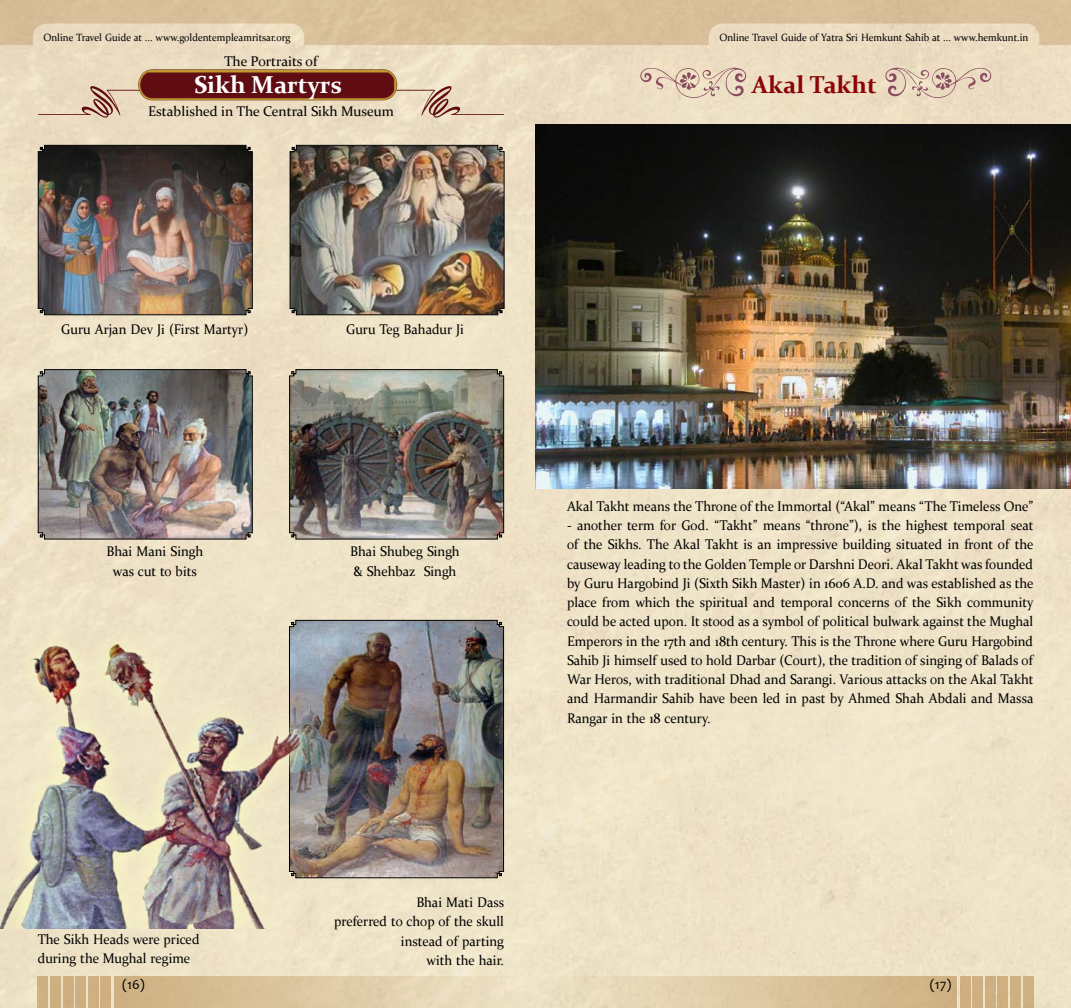
<style>
.page{position:relative;width:1071px;height:1008px;background:#fff}
.page>*{position:absolute;margin:0;border:0;box-sizing:border-box;transform-origin:0 0}
.t1{font:700 24.5px "Constantia";color:#fff}
.t2{font:700 24.5px "Constantia";color:#8b0304}
.t3{font:14px/19.2px "Constantia";color:#000;scale:.95 1}
.t4{font:14px "Constantia";color:#000}
.t5{font:14px "Candara";color:#000}
.t6{font:10.5px "Constantia";color:#000;scale:.95 1}
</style>
<div class="page">
<div style="left:0;top:45px;width:1071px;height:963px;background:#eee3c7"></div>
<svg style="left:0;top:0;width:1071px;height:45px;background:#dec7a4"></svg>
<div style="left:536px;top:976px;width:421px;height:32px;background:linear-gradient(to right,#eee3c7,#ceb081)"></div>
<div style="left:114px;top:976px;width:422px;height:32px;background:linear-gradient(to right,#cdaf80,#efe5ca)"></div>
<div style="left:960px;top:976px;width:10px;height:32px;background:#ceb081"></div>
<div style="left:973px;top:976px;width:10px;height:32px;background:#ceb081"></div>
<div style="left:985px;top:976px;width:10px;height:32px;background:#ceb081"></div>
<div style="left:998px;top:976px;width:10px;height:32px;background:#ceb081"></div>
<div style="left:1011px;top:976px;width:10px;height:32px;background:#cfb082"></div>
<div style="left:1023px;top:976px;width:10px;height:32px;background:#cfb082"></div>
<div style="left:101px;top:976px;width:10px;height:32px;background:#ceaf81"></div>
<div style="left:88px;top:976px;width:10px;height:32px;background:#ceaf81"></div>
<div style="left:76px;top:976px;width:10px;height:32px;background:#ceaf81"></div>
<div style="left:63px;top:976px;width:10px;height:32px;background:#cdae80"></div>
<div style="left:50px;top:976px;width:10px;height:32px;background:#cdaf80"></div>
<div style="left:38px;top:976px;width:10px;height:32px;background:#ceaf81"></div>
<svg style="left:640px;top:67px;width:107px;height:31px;background:#dcc6b2"></svg>
<svg style="left:884px;top:67px;width:107px;height:31px;background:#dbc3b1"></svg>
<img style="left:536px;top:124px;width:535px;height:365px">
<img style="left:37px;top:144px;width:216px;height:172px">
<img style="left:37px;top:369px;width:216px;height:171px">
<img style="left:289px;top:369px;width:216px;height:171px">
<img style="left:289px;top:144px;width:216px;height:172px">
<img style="left:289px;top:619px;width:215px;height:260px">
<svg style="left:38px;top:69px;width:466px;height:50px;background:#bc9782"></svg>
<img style="left:0;top:627px;width:319px;height:302px">
<p class="t6" style="left:43px;top:30px;width:262px">Online Travel Guide at ... www.goldentempleamritsar.org</p>
<p class="t6" style="left:719px;top:30px;width:327px">Online Travel Guide of Yatra Sri Hemkunt Sahib at ... www.hemkunt.in</p>
<p class="t4" style="left:224px;top:51px;width:95px">The Portraits of</p>
<h1 class="t1" style="left:194px;top:68px;width:149px">Sikh Martyrs</h1>
<p class="t4" style="left:148px;top:102px;width:247px">Established in The Central Sikh Museum</p>
<p class="t3" style="left:61px;top:319px;width:198px">Guru Arjan Dev Ji (First Martyr)</p>
<p class="t3" style="left:346px;top:319px;width:125px">Guru Teg Bahadur Ji</p>
<p class="t3" style="left:107px;top:541px;width:103px;text-align:center">Bhai Mani Singh was cut to bits</p>
<p class="t3" style="left:350px;top:541px;width:117px">Bhai Shubeg Singh &amp; Shehbaz Singh</p>
<h1 class="t2" style="left:752px;top:68px;width:126px">Akal Takht</h1>
<p class="t3" style="left:567px;top:496px;width:492px">Akal Takht means the Throne of the Immortal (“Akal” means “The Timeless One”</p>
<p class="t3" style="left:567px;top:515px;width:493px;text-align:justify">- another term for God. “Takht” means “throne”), is the highest temporal seat of the Sikhs. The Akal Takht is an impressive building situated in front of the causeway leading to the Golden Temple or Darshni Deori. Akal Takht was founded by Guru Hargobind Ji (Sixth Sikh Master) in 1606 A.D. and was established as the place from which the spiritual and temporal concerns of the Sikh community could be acted upon. It stood as a symbol of political bulwark against the Mughal Emperors in the 17th and 18th century. This is the Throne where Guru Hargobind Sahib Ji himself used to hold Darbar (Court), the tradition of singing of Balads of War Heros, with traditional Dhad and Sarangi. Various attacks on the Akal Takht and Harmandir Sahib have been led in past by Ahmed Shah Abdali and Massa Rangar in the 18 century.</p>
<p class="t3" style="left:334px;top:892px;width:181px;text-align:right">Bhai Mati Dass<br>preferred to chop of the skull instead of parting<br>with the hair.</p>
<p class="t3" style="left:38px;top:929px;width:172px">The Sikh Heads were priced during the Mughal regime</p>
<p class="t5" style="left:122px;top:976px;width:24px">(16)</p>
<p class="t5" style="left:930px;top:976px;width:23px">(17)</p>
</div>
